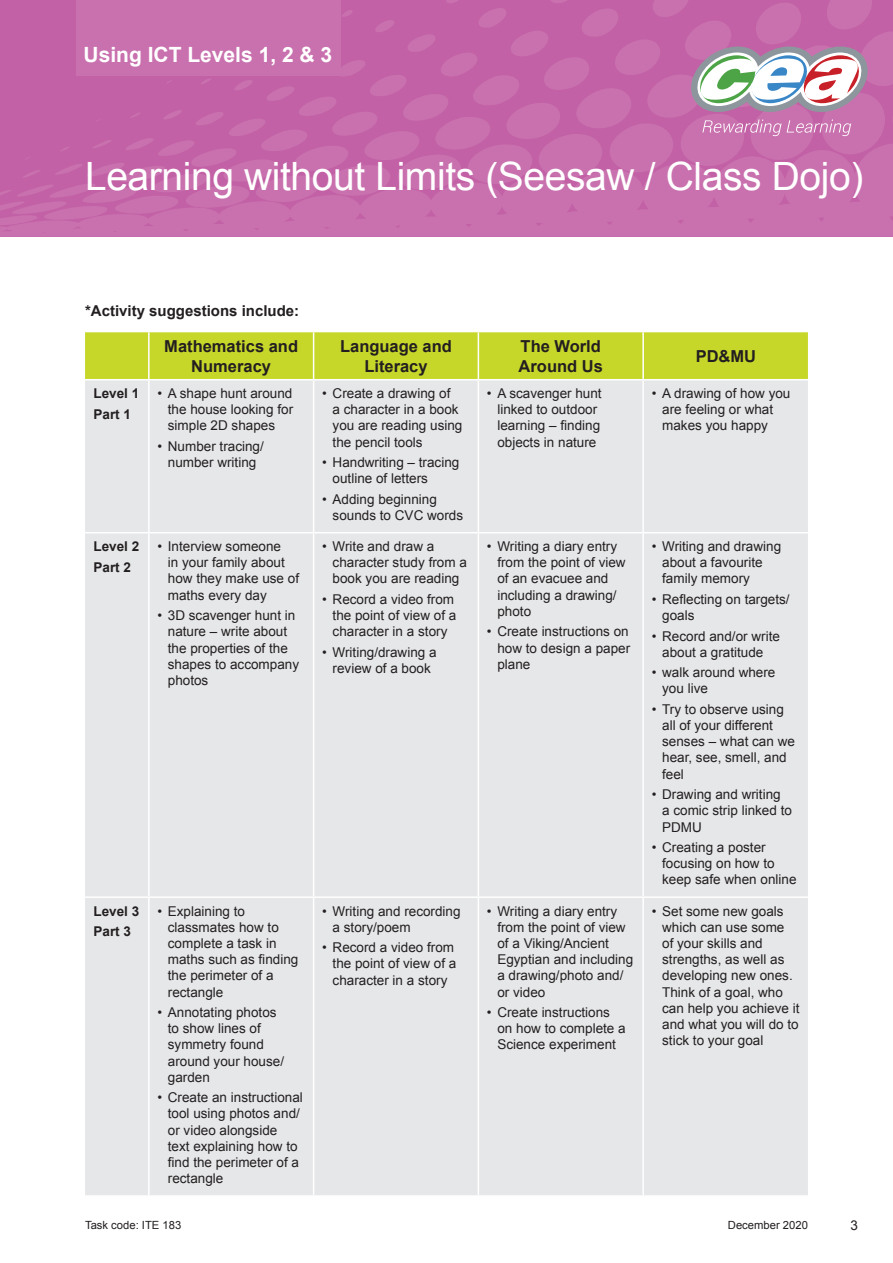
<style>
.page{position:relative;width:893px;height:1263px;background:#fff}
.page>*{position:absolute;margin:0;border:0;box-sizing:border-box;transform-origin:0 0}
.t1{font:39px "Arial";letter-spacing:-.01em;color:#fff}
.t2{font:700 21px "Arial";color:#fff}
.t3{font:700 16.5px/19.8px "Arial";color:#231f20;text-align:center}
.Text_Body{font:700 15px "Arial";color:#231f20}
.t4{font:13.5px/16.2px "Arial";color:#231f20}
.t5{font:700 13.5px "Arial";color:#231f20}
.t6{font:11.25px "Arial";color:#231f20}
</style>
<div class="page">
<svg style="left:0;top:0;width:893px;height:237px;background:#c669aa"></svg>
<div style="left:77px;top:0;width:264px;height:75px;background:#c971ae"></div>
<svg style="left:677px;top:42px;width:191px;height:94px"></svg>
<div style="left:85px;top:332px;width:723px;height:47px;background:#c7d72a"></div>
<div style="left:85px;top:380px;width:723px;height:815px;background:#e6e7e9"></div>
<hr style="left:148px;top:332px;width:2px;height:47px;background:#fff">
<hr style="left:313px;top:332px;width:1px;height:47px;background:#fff">
<hr style="left:478px;top:332px;width:1px;height:47px;background:#fff">
<hr style="left:642px;top:332px;width:2px;height:47px;background:#fff">
<hr style="left:85px;top:532px;width:64px;height:1px;background:#fff">
<hr style="left:85px;top:896px;width:64px;height:2px;background:#fff">
<hr style="left:148px;top:380px;width:2px;height:152px;background:#fff">
<hr style="left:313px;top:380px;width:1px;height:152px;background:#fff">
<hr style="left:478px;top:380px;width:1px;height:152px;background:#fff">
<hr style="left:642px;top:380px;width:2px;height:152px;background:#fff">
<hr style="left:148px;top:533px;width:2px;height:363px;background:#fff">
<hr style="left:313px;top:533px;width:1px;height:363px;background:#fff">
<hr style="left:478px;top:533px;width:1px;height:363px;background:#fff">
<hr style="left:642px;top:533px;width:2px;height:363px;background:#fff">
<hr style="left:148px;top:898px;width:2px;height:297px;background:#fff">
<hr style="left:313px;top:898px;width:1px;height:297px;background:#fff">
<hr style="left:478px;top:898px;width:1px;height:297px;background:#fff">
<hr style="left:642px;top:898px;width:2px;height:297px;background:#fff">
<hr style="left:149px;top:532px;width:165px;height:1px;background:#fff">
<hr style="left:314px;top:532px;width:164px;height:1px;background:#fff">
<hr style="left:478px;top:532px;width:165px;height:1px;background:#fff">
<hr style="left:643px;top:532px;width:165px;height:1px;background:#fff">
<hr style="left:149px;top:896px;width:165px;height:2px;background:#fff">
<hr style="left:314px;top:896px;width:164px;height:2px;background:#fff">
<hr style="left:478px;top:896px;width:165px;height:2px;background:#fff">
<hr style="left:643px;top:896px;width:165px;height:2px;background:#fff">
<h2 class="t2" style="left:84px;top:41px;width:250px">Using ICT Levels 1, 2 &amp; 3</h2>
<h1 class="t1" style="left:85px;top:151px;width:780px">Learning without Limits (Seesaw / Class Dojo)</h1>
<h2 class="t2" style="left:238px;top:159px;width:175px">Music and Sound</h2>
<p class="Text_Body" style="left:85px;top:301px;width:216px">*Activity suggestions include:</p>
<p class="t3" style="left:164px;top:337px;width:135px">Mathematics and<br>Numeracy</p>
<p class="t3" style="left:340px;top:337px;width:113px">Language and<br>Literacy</p>
<p class="t3" style="left:519px;top:337px;width:86px;text-align:left">The World<br>Around Us</p>
<p class="t3" style="left:696px;top:346px;width:62px">PD&amp;MU</p>
<p class="t5" style="left:94px;top:384px;width:47px">Level 1</p>
<p class="t5" style="left:94px;top:405px;width:39px">Part 1</p>
<p class="t4" style="left:168px;top:385px;width:127px;text-align:justify;text-indent:-10px">• A shape hunt around the house looking for simple 2D shapes</p>
<p class="t4" style="left:157px;top:438px;width:108px;text-align:center">• Number tracing/ number writing</p>
<p class="t4" style="left:333px;top:385px;width:131px;text-indent:-10px">• Create a drawing of<br>a character in a book you are reading using the pencil tools</p>
<p class="t4" style="left:333px;top:454px;width:128px;text-indent:-10px">• Handwriting – tracing outline of letters</p>
<p class="t4" style="left:333px;top:491px;width:132px;text-indent:-10px">• Adding beginning sounds to CVC words</p>
<p class="t4" style="left:497px;top:385px;width:106px;text-indent:-10px">• A scavenger hunt linked to outdoor learning – finding objects in nature</p>
<p class="t4" style="left:662px;top:385px;width:130px;text-indent:-10px">• A drawing of how you are feeling or what makes you happy</p>
<p class="t5" style="left:94px;top:537px;width:47px">Level 2</p>
<p class="t5" style="left:94px;top:558px;width:39px">Part 2</p>
<p class="t4" style="left:168px;top:538px;width:133px;text-indent:-10px">• Interview someone<br>in your family about how they make use of maths every day</p>
<p class="t4" style="left:168px;top:607px;width:133px;text-indent:-10px">• 3D scavenger hunt in nature – write about the properties of the shapes to accompany photos</p>
<p class="t4" style="left:333px;top:538px;width:136px;text-indent:-10px">• Write and draw a character study from a book you are reading</p>
<p class="t4" style="left:333px;top:591px;width:125px;text-indent:-10px">• Record a video from the point of view of a character in a story</p>
<p class="t4" style="left:322px;top:644px;width:116px;text-align:center">• Writing/drawing a review of a book</p>
<p class="t4" style="left:497px;top:538px;width:130px;text-indent:-10px">• Writing a diary entry from the point of view of an evacuee and including a drawing/ photo</p>
<p class="t4" style="left:497px;top:624px;width:134px;text-align:justify;text-indent:-10px">• Create instructions on how to design a paper plane</p>
<p class="t4" style="left:662px;top:538px;width:121px;text-indent:-10px">• Writing and drawing about a favourite family memory</p>
<p class="t4" style="left:662px;top:591px;width:129px;text-indent:-10px">• Reflecting on targets/ goals</p>
<p class="t4" style="left:652px;top:628px;width:130px;text-align:center">• Record and/or write about a gratitude</p>
<p class="t4" style="left:662px;top:664px;width:115px;text-indent:-10px">• walk around where you live</p>
<p class="t4" style="left:662px;top:701px;width:134px;text-indent:-10px">• Try to observe using all of your different senses – what can we hear, see, smell, and feel</p>
<p class="t4" style="left:662px;top:786px;width:131px;text-indent:-10px">• Drawing and writing<br>a comic strip linked to<br>PDMU</p>
<p class="t4" style="left:662px;top:839px;width:136px;text-indent:-10px">• Creating a poster focusing on how to keep safe when online</p>
<p class="t5" style="left:94px;top:902px;width:47px">Level 3</p>
<p class="t5" style="left:94px;top:922px;width:39px">Part 3</p>
<p class="t4" style="left:168px;top:903px;width:132px;text-indent:-10px">• Explaining to classmates how to complete a task in maths such as finding the perimeter of a rectangle</p>
<p class="t4" style="left:168px;top:1004px;width:118px;text-indent:-10px">• Annotating photos to show lines of symmetry found around your house/ garden</p>
<p class="t4" style="left:168px;top:1089px;width:137px;text-indent:-10px">• Create an instructional tool using photos and/ or video alongside<br>text explaining how to find the perimeter of a rectangle</p>
<p class="t4" style="left:333px;top:903px;width:130px;text-indent:-10px">• Writing and recording a story/poem</p>
<p class="t4" style="left:333px;top:939px;width:125px;text-indent:-10px">• Record a video from the point of view of a character in a story</p>
<p class="t4" style="left:497px;top:903px;width:137px;text-indent:-10px">• Writing a diary entry from the point of view of a Viking/Ancient<br>Egyptian and including a drawing/photo and/ or video</p>
<p class="t4" style="left:497px;top:1004px;width:130px;text-indent:-10px">• Create instructions on how to complete a<br>Science experiment</p>
<p class="t4" style="left:662px;top:903px;width:139px;text-indent:-10px">• Set some new goals which can use some<br>of your skills and strengths, as well as developing new ones.<br>Think of a goal, who can help you achieve it and what you will do to stick to your goal</p>
<p class="t6" style="left:85px;top:1217px;width:98px">Task code: ITE 183</p>
<p class="t6" style="left:728px;top:1217px;width:82px">December 2020</p>
<p class="t4" style="left:850px;top:1217px;width:9px">3</p>
</div>
